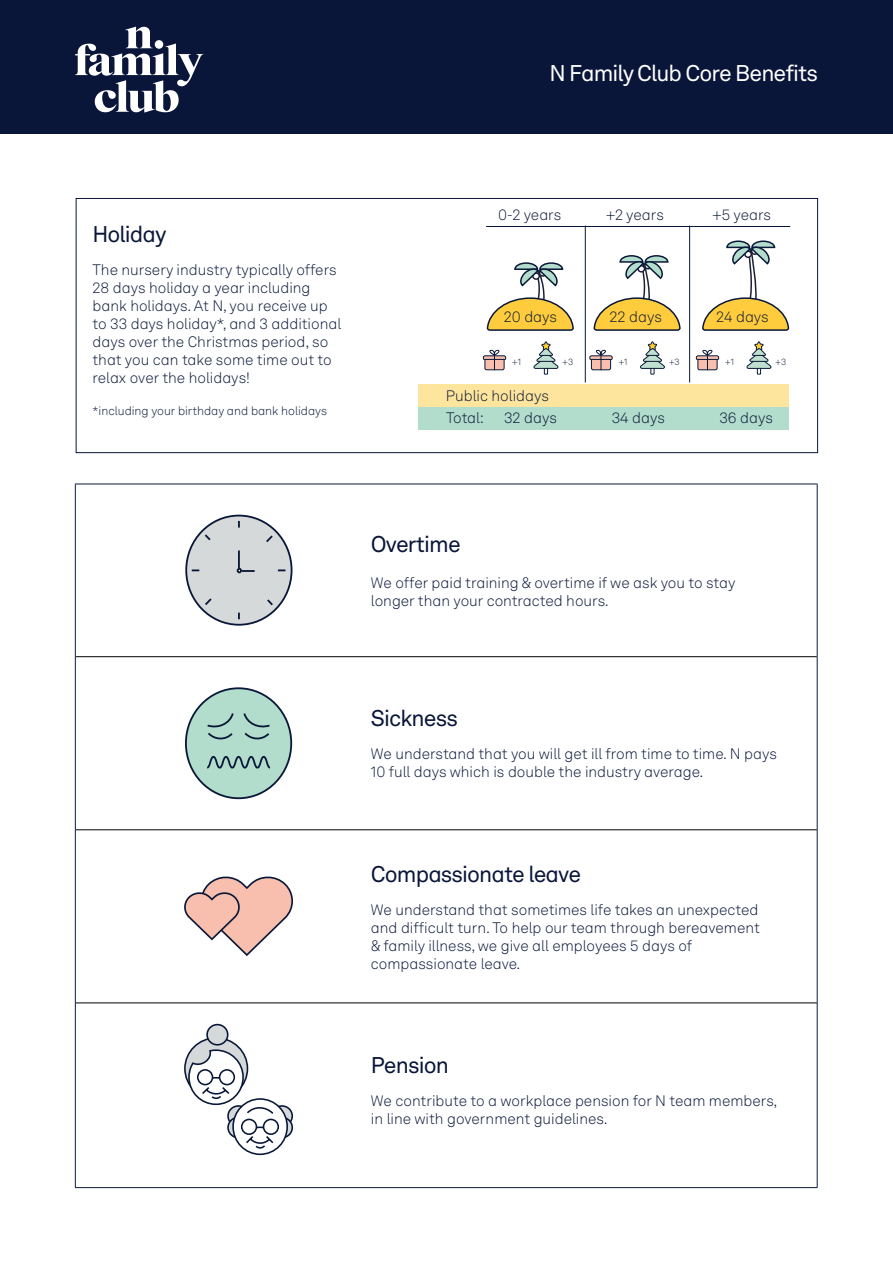
<style>
.page{position:relative;width:893px;height:1263px;background:#fff}
.page>*{position:absolute;margin:0;border:0;box-sizing:border-box;transform-origin:0 0}
.t1{font:22.5px "NNFC Akkurat";letter-spacing:-.04em;color:#091639}
.t2{font:22.5px "NNFC Akkurat";letter-spacing:-.04em;color:#fff}
.t3{font:22.5px "NNFC Akkurat";letter-spacing:-.04em;color:#091838}
.t4{font:300 15px/18px "NNFC Akkurat";color:#091639}
.t5{font:300 15px/18px "NNFC Akkurat";color:#091838}
.t6{font:300 15px "NNFC Akkurat";color:#0b1736}
.t7{font:300 12px "NNFC Akkurat";color:#091838}
.t8{font:300 9px "NNFC Akkurat";color:#0b1736}
</style>
<div class="page">
<div style="left:76px;top:198px;width:742px;height:255px;border:1px solid #091639"></div>
<hr style="left:75px;top:484px;width:743px;height:1px;background:#0a1c3b">
<hr style="left:75px;top:484px;width:1px;height:173px;background:#0a1c3b">
<hr style="left:817px;top:484px;width:1px;height:173px;background:#0a1c3b">
<hr style="left:75px;top:657px;width:1px;height:173px;background:#0a1c3b">
<hr style="left:817px;top:657px;width:1px;height:173px;background:#0a1c3b">
<hr style="left:75px;top:830px;width:1px;height:173px;background:#0a1c3b">
<hr style="left:817px;top:830px;width:1px;height:173px;background:#0a1c3b">
<hr style="left:75px;top:1003px;width:1px;height:184px;background:#0a1c3b">
<hr style="left:817px;top:1003px;width:1px;height:184px;background:#0a1c3b">
<hr style="left:75px;top:1187px;width:743px;height:1px;background:#0a1c3b">
<hr style="left:76px;top:656px;width:741px;height:1px;background:#000">
<hr style="left:76px;top:829px;width:741px;height:1px;background:#000">
<hr style="left:76px;top:1002px;width:741px;height:1px;background:#000">
<div style="left:0;top:0;width:893px;height:133px;background:#091639"></div>
<svg style="left:75px;top:27px;width:128px;height:86px"></svg>
<svg style="left:184px;top:876px;width:109px;height:80px"></svg>
<div style="left:186px;top:688px;width:105px;height:110px;background:#b2ddcc;border-radius:50%"></div>
<div style="left:185px;top:687px;width:107px;height:112px;border:2px solid #091838;border-radius:50%"></div>
<svg style="left:207px;top:713px;width:63px;height:56px"></svg>
<svg style="left:185px;top:1038px;width:62px;height:61px"></svg>
<div style="left:207px;top:1024px;width:21px;height:21px;background:#d6d9da;border-radius:50%"></div>
<div style="left:206px;top:1024px;width:22px;height:21px;border:2px solid #091838;border-radius:50%"></div>
<svg style="left:272px;top:1106px;width:20px;height:20px"></svg>
<div style="left:271px;top:1105px;width:22px;height:22px;border:2px solid #091838;border-radius:50%"></div>
<svg style="left:272px;top:1117px;width:20px;height:21px"></svg>
<div style="left:271px;top:1117px;width:22px;height:21px;border:2px solid #091838;border-radius:50%"></div>
<div style="left:233px;top:1099px;width:54px;height:55px;background:#fff;border-radius:50%"></div>
<div style="left:232px;top:1098px;width:56px;height:57px;border:2px solid #091838;border-radius:50%"></div>
<div style="left:263px;top:1118px;width:16px;height:17px;border:2px solid #091838;border-radius:50%"></div>
<svg style="left:187px;top:1048px;width:88px;height:101px"></svg>
<svg style="left:186px;top:516px;width:106px;height:109px"></svg>
<div style="left:185px;top:515px;width:107px;height:111px;border:2px solid #091838;border-radius:50%"></div>
<svg style="left:190px;top:519px;width:97px;height:102px;background:#d0d3d6"></svg>
<div style="left:418px;top:407px;width:371px;height:23px;background:#b2ddcc"></div>
<div style="left:418px;top:384px;width:371px;height:23px;background:#fee59d"></div>
<hr style="left:486px;top:226px;width:304px;height:1px;background:#091838">
<div style="left:650px;top:367px;width:5px;height:8px;border:1px solid #091838"></div>
<svg style="left:482px;top:262px;width:91px;height:113px"></svg>
<svg style="left:589px;top:255px;width:91px;height:115px"></svg>
<svg style="left:695px;top:240px;width:93px;height:135px"></svg>
<hr style="left:585px;top:226px;width:1px;height:156px;background:#091838">
<hr style="left:689px;top:226px;width:1px;height:156px;background:#091838">
<p class="t2" style="left:549px;top:56px;width:270px">N Family Club Core Benefits</p>
<p class="t6" style="left:498px;top:204px;width:65px">0-2 years</p>
<p class="t6" style="left:606px;top:204px;width:59px">+2 years</p>
<p class="t6" style="left:713px;top:204px;width:60px">+5 years</p>
<p class="t3" style="left:93px;top:217px;width:76px">Holiday</p>
<p class="t5" style="left:93px;top:260px;width:250px">The nursery industry typically offers 28 days holiday a year including bank holidays. At N, you receive up to 33 days holiday*, and 3 additional days over the Christmas period, so that you can take some time out to relax over the holidays!</p>
<p class="t7" style="left:93px;top:403px;width:236px">*including your birthday and bank holidays</p>
<p class="t6" style="left:446px;top:407px;width:39px">Total:</p>
<p class="t6" style="left:504px;top:407px;width:54px">32 days</p>
<p class="t6" style="left:612px;top:407px;width:55px">34 days</p>
<p class="t6" style="left:719px;top:407px;width:55px">36 days</p>
<p class="t6" style="left:504px;top:307px;width:55px">20 days</p>
<p class="t6" style="left:610px;top:307px;width:54px">22 days</p>
<p class="t6" style="left:716px;top:307px;width:54px">24 days</p>
<p class="t8" style="left:512px;top:356px;width:10px">+1</p>
<p class="t8" style="left:562px;top:356px;width:12px">+3</p>
<p class="t8" style="left:619px;top:356px;width:10px">+1</p>
<p class="t8" style="left:669px;top:356px;width:12px">+3</p>
<p class="t8" style="left:725px;top:356px;width:10px">+1</p>
<p class="t8" style="left:775px;top:356px;width:12px">+3</p>
<p class="t6" style="left:446px;top:385px;width:105px">Public holidays</p>
<p class="t1" style="left:371px;top:528px;width:91px">Overtime</p>
<p class="t4" style="left:371px;top:574px;width:366px">We offer paid training &amp; overtime if we ask you to stay longer than your contracted hours.</p>
<p class="t1" style="left:371px;top:702px;width:88px">Sickness</p>
<p class="t4" style="left:371px;top:745px;width:408px">We understand that you will get ill from time to time. N pays<br>10 full days which is double the industry average.</p>
<p class="t1" style="left:371px;top:857px;width:212px">Compassionate leave</p>
<p class="t4" style="left:371px;top:900px;width:390px">We understand that sometimes life takes an unexpected and difficult turn. To help our team through bereavement &amp; family illness, we give all employees 5 days of compassionate leave.</p>
<p class="t1" style="left:371px;top:1048px;width:80px">Pension</p>
<p class="t4" style="left:371px;top:1091px;width:408px">We contribute to a workplace pension for N team members, in line with government guidelines.</p>
</div>
